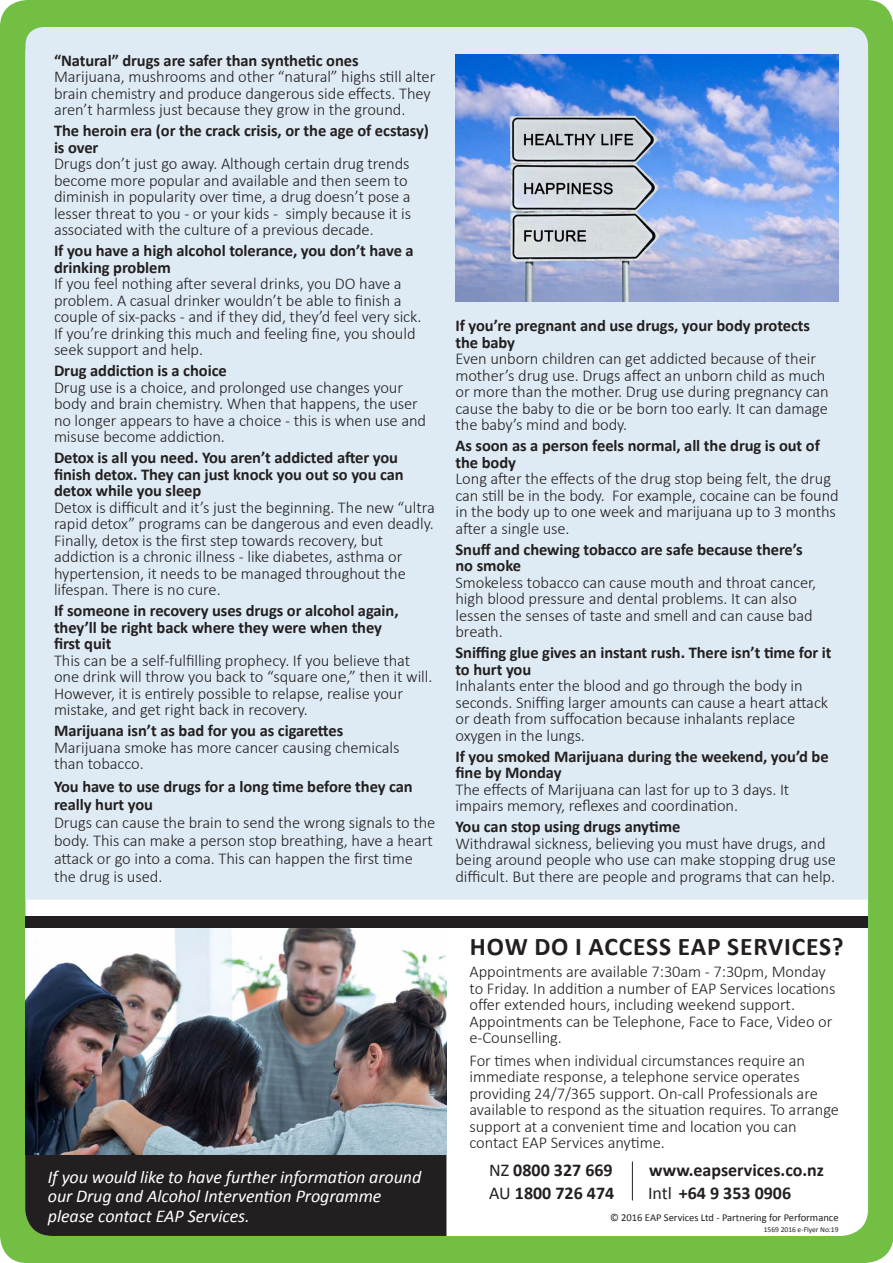
<style>
.page{position:relative;width:893px;height:1263px;background:#72bf44}
.page>*{position:absolute;margin:0;border:0;box-sizing:border-box;transform-origin:0 0}
.t1{font:700 25.5px "Calibri";letter-spacing:.035em;color:#231f20}
.t2{font:italic 18px/19.5px "Calibri";letter-spacing:-.005em;color:#fff}
.t3{font:700 18px "Calibri";color:#231f20}
.t4{font:300 16.5px/16.5px "Calibri";letter-spacing:-.005em;color:#231f20}
.t5{font:10.5px "Calibri";color:#231f20}
.t6{font:7.5px "Calibri";color:#231f20}
.s1{font-weight:700}
.s2{font-weight:400}
</style>
<div class="page">
<div style="left:26px;top:27px;width:842px;height:1209px;background:#fff;border-radius:27px"></div>
<img style="left:25px;top:927px;width:421px;height:228px">
<div style="left:26px;top:27px;width:842px;height:873px;background:#deebf4"></div>
<div style="left:25px;top:1155px;width:421px;height:81px;background:#231f20"></div>
<hr style="left:632px;top:1161px;width:1px;height:39px;background:#231f20">
<div style="left:25px;top:916px;width:843px;height:11px;background:#231f20"></div>
<img style="left:455px;top:54px;width:384px;height:248px">
<p class="t4" style="left:54px;top:51px;width:383px"><span class="s1">“Natural” drugs are safer than synthetic ones<br></span>Marijuana, mushrooms and other “natural” highs still alter brain chemistry and produce dangerous side effects. They aren’t harmless just because they grow in the ground.</p>
<p class="t4" style="left:54px;top:122px;width:376px"><span class="s1">The heroin era (or the crack crisis, or the age of ecstasy) is over<br></span>Drugs don’t just go away. Although certain drug trends become more popular and available and then seem to diminish in popularity over time, a drug doesn’t pose a lesser threat to you - or your kids - simply because it is associated with the culture of a previous decade.</p>
<p class="t4" style="left:54px;top:242px;width:369px"><span class="s1">If you have a high alcohol tolerance, you don’t have a drinking problem<br></span>If you feel nothing after several drinks, you DO have a problem. A casual drinker wouldn’t be able to finish a couple of six-packs - and if they did, they’d feel very sick.<br>If you’re drinking this much and feeling fine, you should seek support and help.</p>
<p class="t4" style="left:54px;top:362px;width:374px"><span class="s1">Drug addiction is a choice<br></span>Drug use is a choice, and prolonged use changes your body and brain chemistry. When that happens, the user no longer appears to have a choice - this is when use and misuse become addiction.</p>
<p class="t4" style="left:54px;top:449px;width:382px"><span class="s1">Detox is all you need. You aren’t addicted after you finish detox. They can just knock you out so you can detox while you sleep<br></span>Detox is difficult and it’s just the beginning. The new “ultra rapid detox” programs can be dangerous and even deadly.<br>Finally, detox is the first step towards recovery, but addiction is a chronic illness - like diabetes, asthma or hypertension, it needs to be managed throughout the lifespan. There is no cure.</p>
<p class="t4" style="left:54px;top:602px;width:380px"><span class="s1">If someone in recovery uses drugs or alcohol again, they’ll be right back where they were when they<br>first quit<br></span>This can be a self-fulfilling prophecy. If you believe that one drink will throw you back to “square one,” then it will.<br>However, it is entirely possible to relapse, realise your mistake, and get right back in recovery.</p>
<p class="t4" style="left:54px;top:722px;width:347px"><span class="s1">Marijuana isn’t as bad for you as cigarettes<br></span>Marijuana smoke has more cancer causing chemicals than tobacco.</p>
<p class="t4" style="left:54px;top:777px;width:383px;line-height:18px"><span class="s1">You have to use drugs for a long time before they can really hurt you<br></span>Drugs can cause the brain to send the wrong signals to the body. This can make a person stop breathing, have a heart attack or go into a coma. This can happen the first time the drug is used.</p>
<p class="t4" style="left:455px;top:317px;width:375px"><span class="s1">If you’re pregnant and use drugs, your body protects the baby<br></span>Even unborn children can get addicted because of their mother’s drug use. Drugs affect an unborn child as much or more than the mother. Drug use during pregnancy can cause the baby to die or be born too early. It can damage the baby’s mind and body.</p>
<p class="t4" style="left:455px;top:437px;width:385px"><span class="s1">As soon as a person feels normal, all the drug is out of the body<br></span>Long after the effects of the drug stop being felt, the drug can still be in the body. For example, cocaine can be found in the body up to one week and marijuana up to 3 months after a single use.</p>
<p class="t4" style="left:455px;top:540px;width:362px"><span class="s1">Snuff and chewing tobacco are safe because there’s no smoke<br></span>Smokeless tobacco can cause mouth and throat cancer, high blood pressure and dental problems. It can also lessen the senses of taste and smell and can cause bad breath.</p>
<p class="t4" style="left:455px;top:644px;width:378px"><span class="s1">Sniffing glue gives an instant rush. There isn’t time for it to hurt you<br></span>Inhalants enter the blood and go through the body in seconds. Sniffing larger amounts can cause a heart attack or death from suffocation because inhalants replace oxygen in the lungs.</p>
<p class="t4" style="left:455px;top:747px;width:375px"><span class="s1">If you smoked Marijuana during the weekend, you’d be fine by Monday<br></span>The effects of Marijuana can last for up to 3 days. It impairs memory, reflexes and coordination.</p>
<p class="t4" style="left:455px;top:818px;width:382px"><span class="s1">You can stop using drugs anytime<br></span>Withdrawal sickness, believing you must have drugs, and being around people who use can make stopping drug use difficult. But there are people and programs that can help.</p>
<p class="t1" style="left:470px;top:930px;width:375px">HOW DO I ACCESS EAP SERVICES?</p>
<p class="t4" style="left:469px;top:963px;width:368px">Appointments are available 7:30am - 7:30pm, Monday to Friday. In addition a number of EAP Services locations offer extended hours, including weekend support.<br>Appointments can be Telephone, Face to Face, Video or e-Counselling.</p>
<p class="t4" style="left:469px;top:1051px;width:371px">For times when individual circumstances require an immediate response, a telephone service operates providing 24/7/365 support. On-call Professionals are available to respond as the situation requires. To arrange support at a convenient time and location you can contact EAP Services anytime.</p>
<p class="t2" style="left:48px;top:1166px;width:375px">If you would like to have further information around our Drug and Alcohol Intervention Programme please contact EAP Services.</p>
<p class="t3" style="left:489px;top:1159px;width:125px"><span class="s2">NZ</span> 0800 327 669</p>
<p class="t3" style="left:649px;top:1159px;width:176px">www.eapservices.co.nz</p>
<p class="t3" style="left:489px;top:1181px;width:127px"><span class="s2">AU</span> 1800 726 474</p>
<p class="t3" style="left:648px;top:1181px;width:145px"><span class="s2">Intl</span> +64 9 353 0906</p>
<p class="t5" style="left:610px;top:1211px;width:230px">© 2016 EAP Services Ltd - Partnering for Performance</p>
<p class="t6" style="left:764px;top:1224px;width:76px">1569 2016 e-Flyer No:19</p>
</div>
